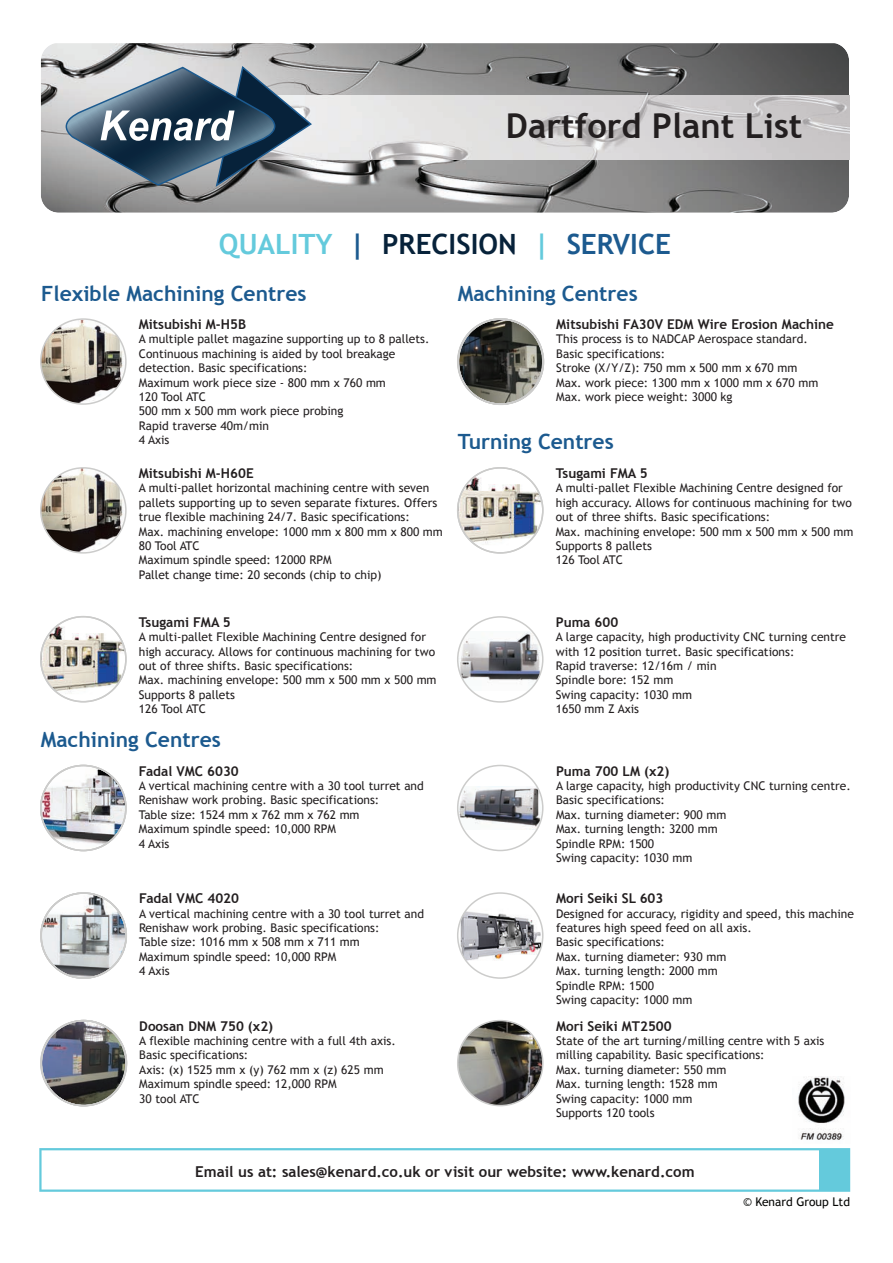
<style>
.page{position:relative;width:893px;height:1263px;background:#fff}
.page>*{position:absolute;margin:0;border:0;box-sizing:border-box;transform-origin:0 0}
.t1{font:700 34.35px "Trebuchet MS";color:#231f20}
.t2{font:700 27.9px "Trebuchet MS";color:#07223a}
.t3{font:700 21px "Trebuchet MS";color:#1c5a8f}
.t4{font:700 15px "Trebuchet MS";color:#231f20}
.t5{font:700 13.5px "Trebuchet MS";color:#231f20}
.t6{font:12px/14.4px "Trebuchet MS";color:#231f20}
.t7{font:12px "Trebuchet MS";color:#040503}
.s1{color:#64cadc}
.s2{color:#1c5a8f}
</style>
<div class="page">
<img style="left:41px;top:43px;width:808px;height:170px">
<svg style="left:39px;top:1148px;width:811px;height:44px"></svg>
<img style="left:312px;top:95px;width:537px;height:65px">
<svg style="left:53px;top:66px;width:259px;height:121px;background:#74828f"></svg>
<svg style="left:40px;top:318px;width:87px;height:87px"></svg>
<svg style="left:40px;top:467px;width:87px;height:87px"></svg>
<img style="left:40px;top:616px;width:87px;height:86px">
<img style="left:40px;top:765px;width:87px;height:86px">
<svg style="left:40px;top:892px;width:87px;height:87px"></svg>
<img style="left:40px;top:1020px;width:87px;height:86px">
<svg style="left:457px;top:318px;width:87px;height:87px"></svg>
<img style="left:457px;top:467px;width:86px;height:87px">
<svg style="left:457px;top:616px;width:86px;height:87px"></svg>
<svg style="left:457px;top:765px;width:86px;height:86px"></svg>
<svg style="left:457px;top:892px;width:86px;height:87px"></svg>
<svg style="left:457px;top:1020px;width:86px;height:86px"></svg>
<img style="left:798px;top:1077px;width:47px;height:63px">
<p class="t1" style="left:506px;top:112px;width:298px">Dartford Plant List</p>
<p class="t2" style="left:219px;top:234px;width:453px"><span class="s1">QUALITY</span> <span class="s2">|</span> PRECISION <span class="s1">|</span> <span class="s2">SERVICE</span></p>
<p class="t3" style="left:41px;top:285px;width:267px">Flexible Machining Centres</p>
<p class="t5" style="left:139px;top:319px;width:109px">Mitsubishi M-H5B</p>
<p class="t6" style="left:139px;top:333px;width:292px">A multiple pallet magazine supporting up to 8 pallets.<br>Continuous machining is aided by tool breakage detection. Basic specifications:<br>Maximum work piece size - 800 mm x 760 mm<br>120 Tool ATC<br>500 mm x 500 mm work piece probing<br>Rapid traverse 40m/min<br>4 Axis</p>
<p class="t5" style="left:139px;top:468px;width:116px">Mitsubishi M-H60E</p>
<p class="t6" style="left:139px;top:482px;width:305px">A multi-pallet horizontal machining centre with seven pallets supporting up to seven separate fixtures. Offers true flexible machining 24/7. Basic specifications:<br>Max. machining envelope: 1000 mm x 800 mm x 800 mm 80 Tool ATC<br>Maximum spindle speed: 12000 RPM<br>Pallet change time: 20 seconds (chip to chip)</p>
<p class="t5" style="left:139px;top:617px;width:93px">Tsugami FMA 5</p>
<p class="t6" style="left:139px;top:631px;width:299px">A multi-pallet Flexible Machining Centre designed for high accuracy. Allows for continuous machining for two out of three shifts. Basic specifications:<br>Max. machining envelope: 500 mm x 500 mm x 500 mm Supports 8 pallets<br>126 Tool ATC</p>
<p class="t3" style="left:41px;top:731px;width:181px">Machining Centres</p>
<p class="t5" style="left:139px;top:765px;width:101px">Fadal VMC 6030</p>
<p class="t6" style="left:139px;top:780px;width:286px">A vertical machining centre with a 30 tool turret and Renishaw work probing. Basic specifications:<br>Table size: 1524 mm x 762 mm x 762 mm<br>Maximum spindle speed: 10,000 RPM<br>4 Axis</p>
<p class="t5" style="left:139px;top:893px;width:101px">Fadal VMC 4020</p>
<p class="t6" style="left:139px;top:907px;width:286px">A vertical machining centre with a 30 tool turret and Renishaw work probing. Basic specifications:<br>Table size: 1016 mm x 508 mm x 711 mm<br>Maximum spindle speed: 10,000 RPM<br>4 Axis</p>
<p class="t5" style="left:139px;top:1021px;width:135px">Doosan DNM 750 (x2)</p>
<p class="t6" style="left:139px;top:1035px;width:258px">A flexible machining centre with a full 4th axis.<br>Basic specifications:<br>Axis: (x) 1525 mm x (y) 762 mm x (z) 625 mm<br>Maximum spindle speed: 12,000 RPM<br>30 tool ATC</p>
<p class="t3" style="left:457px;top:285px;width:181px">Machining Centres</p>
<p class="t5" style="left:556px;top:319px;width:279px">Mitsubishi FA30V EDM Wire Erosion Machine</p>
<p class="t6" style="left:556px;top:333px;width:263px">This process is to NADCAP Aerospace standard.<br>Basic specifications:<br>Stroke (X/Y/Z): 750 mm x 500 mm x 670 mm Max. work piece: 1300 mm x 1000 mm x 670 mm Max. work piece weight: 3000 kg</p>
<p class="t3" style="left:457px;top:434px;width:157px">Turning Centres</p>
<p class="t5" style="left:555px;top:468px;width:93px">Tsugami FMA 5</p>
<p class="t6" style="left:555px;top:482px;width:299px">A multi-pallet Flexible Machining Centre designed for high accuracy. Allows for continuous machining for two out of three shifts. Basic specifications:<br>Max. machining envelope: 500 mm x 500 mm x 500 mm Supports 8 pallets<br>126 Tool ATC</p>
<p class="t5" style="left:555px;top:617px;width:64px">Puma 600</p>
<p class="t6" style="left:555px;top:631px;width:292px">A large capacity, high productivity CNC turning centre with 12 position turret. Basic specifications:<br>Rapid traverse: 12/16m / min<br>Spindle bore: 152 mm<br>Swing capacity: 1030 mm<br>1650 mm Z Axis</p>
<p class="t5" style="left:556px;top:765px;width:115px">Puma 700 LM (x2)</p>
<p class="t6" style="left:556px;top:780px;width:296px">A large capacity, high productivity CNC turning centre.<br>Basic specifications:<br>Max. turning diameter: 900 mm<br>Max. turning length: 3200 mm<br>Spindle RPM: 1500<br>Swing capacity: 1030 mm</p>
<p class="t5" style="left:556px;top:893px;width:109px">Mori Seiki SL 603</p>
<p class="t6" style="left:556px;top:907px;width:299px">Designed for accuracy, rigidity and speed, this machine features high speed feed on all axis.<br>Basic specifications:<br>Max. turning diameter: 930 mm<br>Max. turning length: 2000 mm<br>Spindle RPM: 1500<br>Swing capacity: 1000 mm</p>
<p class="t5" style="left:556px;top:1021px;width:117px">Mori Seiki MT2500</p>
<p class="t6" style="left:556px;top:1035px;width:270px">State of the art turning/milling centre with 5 axis milling capability. Basic specifications:<br>Max. turning diameter: 550 mm<br>Max. turning length: 1528 mm<br>Swing capacity: 1000 mm<br>Supports 120 tools</p>
<p class="t4" style="left:195px;top:1165px;width:501px">Email us at: sales@kenard.co.uk or visit our website: www.kenard.com</p>
<p class="t7" style="left:743px;top:1197px;width:108px">© Kenard Group Ltd</p>
</div>
